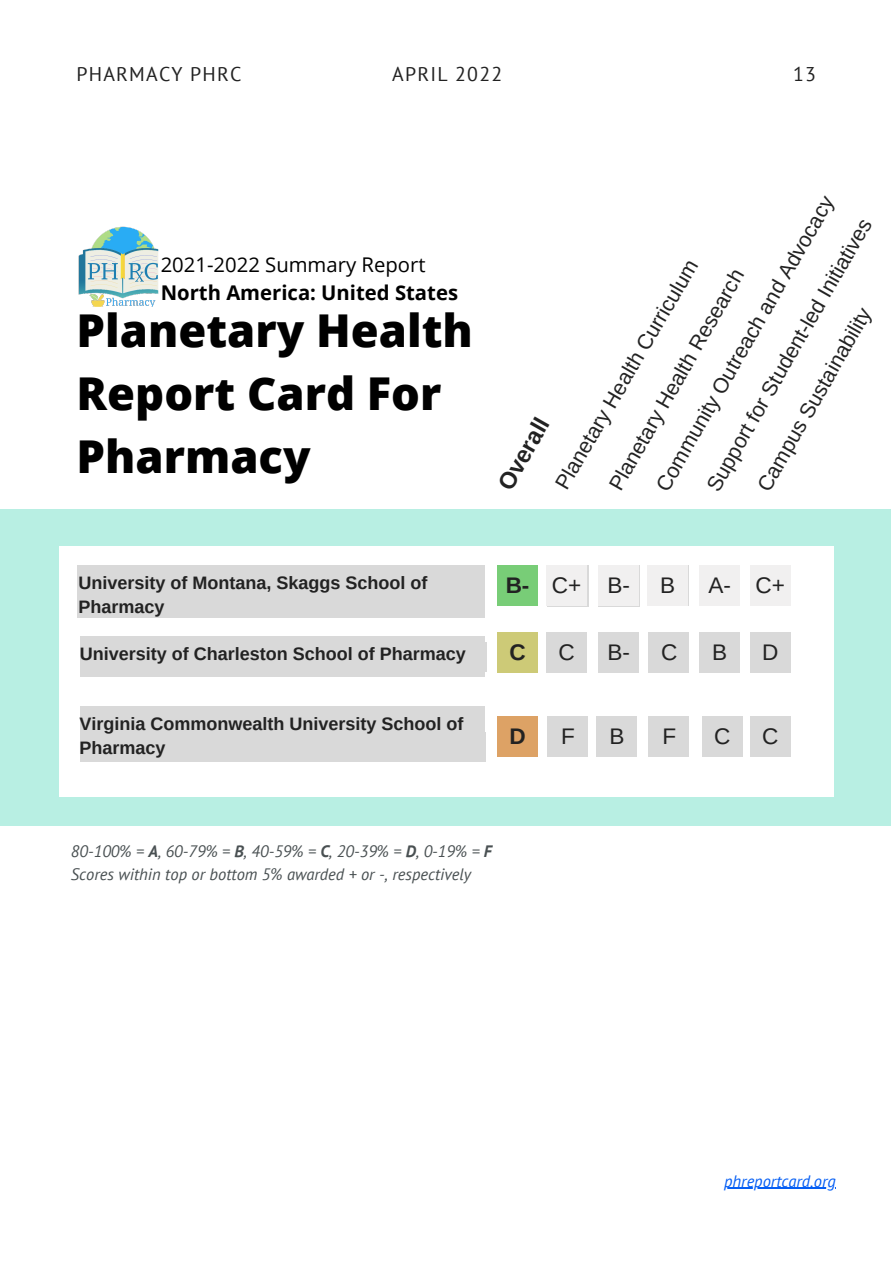
<style>
.page{position:relative;width:894px;height:1264px;background:#fff}
.page>*{position:absolute;margin:0;border:0;box-sizing:border-box;transform-origin:0 0}
.t1{font:800 45.3px/63.2px "Open Sans";color:#000}
.t2{font:700 23.4px "Arimo";color:#222}
.t3{font:22.5px "Arimo";color:#222}
.t4{font:700 22.5px "Arimo";color:#222}
.t5{font:21px/45.9px "Arimo";color:#222}
.t6{font:700 20.25px "Open Sans";color:#000}
.t7{font:20.25px "Open Sans";color:#000}
.t8{font:19.8px "PT Sans";letter-spacing:.06em;color:#222}
.t9{font:700 18px/24px "Arimo";color:#222}
.t10{font:italic 16.5px/22.5px "PT Sans";color:#495052}
.t11{font:italic 16.5px "PT Sans";color:#055ef4}
.s1{font-weight:700}
</style>
<div class="page">
<div style="left:0;top:509px;width:890px;height:317px;background:#b8efe3"></div>
<div style="left:59px;top:546px;width:773px;height:250px;background:#fff"></div>
<div style="left:80px;top:636px;width:405px;height:41px;background:#d9d9d9"></div>
<div style="left:77px;top:565px;width:408px;height:53px;background:#d9d9d9"></div>
<div style="left:496px;top:632px;width:41px;height:41px;background:#cdca77"></div>
<div style="left:496px;top:565px;width:41px;height:41px;background:#78cd77"></div>
<div style="left:547px;top:565px;width:42px;height:41px;background:#e5e4e4"></div>
<div style="left:545px;top:565px;width:41px;height:41px;background:#f1f0f0"></div>
<div style="left:598px;top:565px;width:41px;height:41px;background:#f1f0f0"></div>
<div style="left:648px;top:565px;width:41px;height:41px;background:#f1f0f0"></div>
<div style="left:646px;top:565px;width:41px;height:41px;background:#f1f0f0"></div>
<div style="left:699px;top:565px;width:40px;height:41px;background:#f1f0f0"></div>
<div style="left:80px;top:732px;width:405px;height:29px;background:#d9d9d9"></div>
<div style="left:80px;top:706px;width:404px;height:41px;background:#d9d9d9"></div>
<div style="left:496px;top:716px;width:41px;height:41px;background:#dda265"></div>
<div style="left:547px;top:716px;width:41px;height:41px;background:#d9d9d9"></div>
<div style="left:596px;top:716px;width:41px;height:41px;background:#d9d9d9"></div>
<div style="left:648px;top:716px;width:41px;height:41px;background:#d9d9d9"></div>
<div style="left:701px;top:716px;width:41px;height:41px;background:#d9d9d9"></div>
<div style="left:749px;top:565px;width:41px;height:41px;background:#f1f0f0"></div>
<div style="left:749px;top:716px;width:41px;height:41px;background:#d9d9d9"></div>
<hr style="left:724px;top:1187px;width:111px;height:1px;background:#055ef4">
<img style="left:78px;top:226px;width:80px;height:81px">
<div style="left:545px;top:632px;width:41px;height:41px;background:#d9d9d9"></div>
<div style="left:598px;top:632px;width:40px;height:41px;background:#d9d9d9"></div>
<div style="left:648px;top:632px;width:41px;height:41px;background:#d9d9d9"></div>
<div style="left:699px;top:632px;width:40px;height:41px;background:#d9d9d9"></div>
<div style="left:749px;top:632px;width:41px;height:41px;background:#d9d9d9"></div>
<p class="t8" style="left:77px;top:61px;width:166px">PHARMACY PHRC</p>
<p class="t8" style="left:392px;top:61px;width:111px">APRIL 2022</p>
<p class="t8" style="left:792px;top:61px;width:24px">13</p>
<p class="t7" style="left:161px;top:250px;width:266px">2021-2022 Summary Report</p>
<p class="t6" style="left:161px;top:278px;width:299px">North America: United States</p>
<h1 class="t1" style="left:77px;top:297px;width:397px">Planetary Health<br>Report Card For<br>Pharmacy</h1>
<p class="t5" style="left:642px;top:478px;width:337px;line-height:43.7px;text-align:right;rotate:-60deg">Community Outreach and Advocacy<br>Support for Student-led Initiatives</p>
<p class="t5" style="left:554px;top:454px;width:252px;text-indent:-26px;rotate:-60deg">Planetary Health Curriculum<br>Planetary Health Research</p>
<p class="t5" style="left:742px;top:477px;width:209px;rotate:-60deg">Campus Sustainability</p>
<p class="t2" style="left:492px;top:481px;width:81px;rotate:-60deg">Overall</p>
<p class="t9" style="left:78px;top:570px;width:350px">University of Montana, Skaggs School of<br>Pharmacy</p>
<p class="t3" style="left:505px;top:572px;width:126px"><span class="s1">B-</span> C+ B-</p>
<p class="t3" style="left:660px;top:572px;width:17px">B</p>
<p class="t3" style="left:708px;top:572px;width:24px">A-</p>
<p class="t3" style="left:755px;top:572px;width:31px">C+</p>
<p class="t9" style="left:80px;top:642px;width:387px">University of Charleston School of Pharmacy</p>
<p class="t4" style="left:509px;top:639px;width:18px">C</p>
<p class="t3" style="left:558px;top:639px;width:18px">C</p>
<p class="t3" style="left:607px;top:639px;width:24px">B-</p>
<p class="t3" style="left:661px;top:639px;width:18px">C</p>
<p class="t3" style="left:712px;top:639px;width:17px">B</p>
<p class="t3" style="left:762px;top:639px;width:18px">D</p>
<p class="t9" style="left:79px;top:711px;width:385px">Virginia Commonwealth University School of<br>Pharmacy</p>
<p class="t4" style="left:509px;top:723px;width:18px">D</p>
<p class="t3" style="left:561px;top:723px;width:15px">F</p>
<p class="t3" style="left:609px;top:723px;width:17px">B</p>
<p class="t3" style="left:662px;top:723px;width:15px">F</p>
<p class="t3" style="left:714px;top:723px;width:18px">C</p>
<p class="t3" style="left:762px;top:723px;width:18px">C</p>
<p class="t10" style="left:71px;top:839px;width:422px">80-100% = <span class="s1">A</span>, 60-79% = <span class="s1">B</span>, 40-59% = <span class="s1">C</span>, 20-39% = <span class="s1">D</span>, 0-19% = <span class="s1">F<br></span>Scores within top or bottom 5% awarded + or -, respectively</p>
<p class="t11" style="left:724px;top:1169px;width:113px">phreportcard.org</p>
</div>
